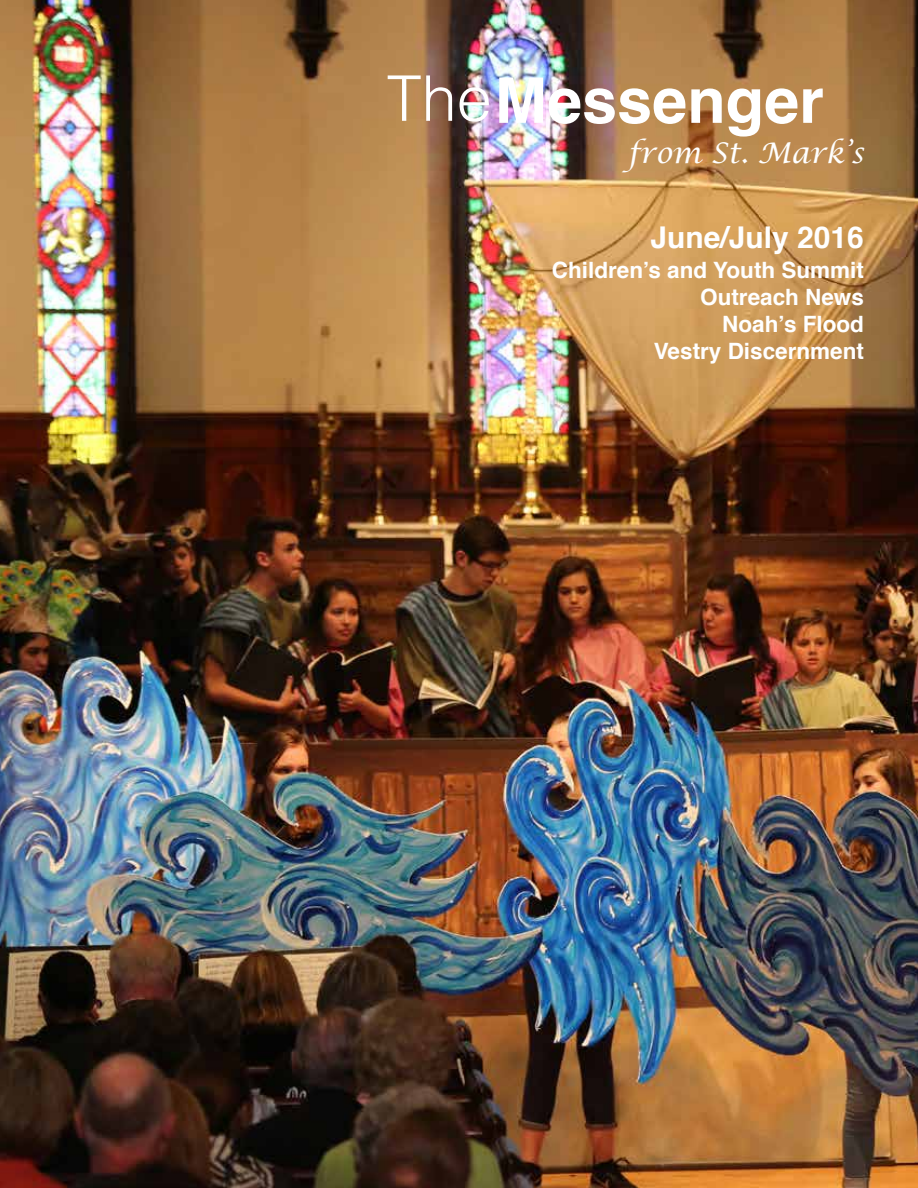
<style>
.page{position:relative;width:918px;height:1188px;background:#fff}
.page>*{position:absolute;margin:0;border:0;box-sizing:border-box;transform-origin:0 0}
.t1{font:700 63px "Helvetica";color:#fff}
.t2{font:700 30px "Helvetica";color:#fff}
.t3{font:italic 28.5px "Lucida Calligraphy";color:#fff}
.t4{font:700 22.5px/27px "Helvetica";color:#fff;text-align:right}
.s1{font-weight:300}
</style>
<div class="page">
<img style="left:0;top:0;width:918px;height:1188px">
<h1 class="t1" style="left:387px;top:50px;width:439px"><span class="s1">The</span>Messenger</h1>
<p class="t3" style="left:628px;top:135px;width:238px">from St. Mark’s</p>
<h2 class="t2" style="left:651px;top:213px;width:215px">June/July 2016</h2>
<p class="t4" style="left:552px;top:257px;width:314px">Children’s and Youth Summit<br>Outreach News<br>Noah’s Flood<br>Vestry Discernment</p>
</div>
